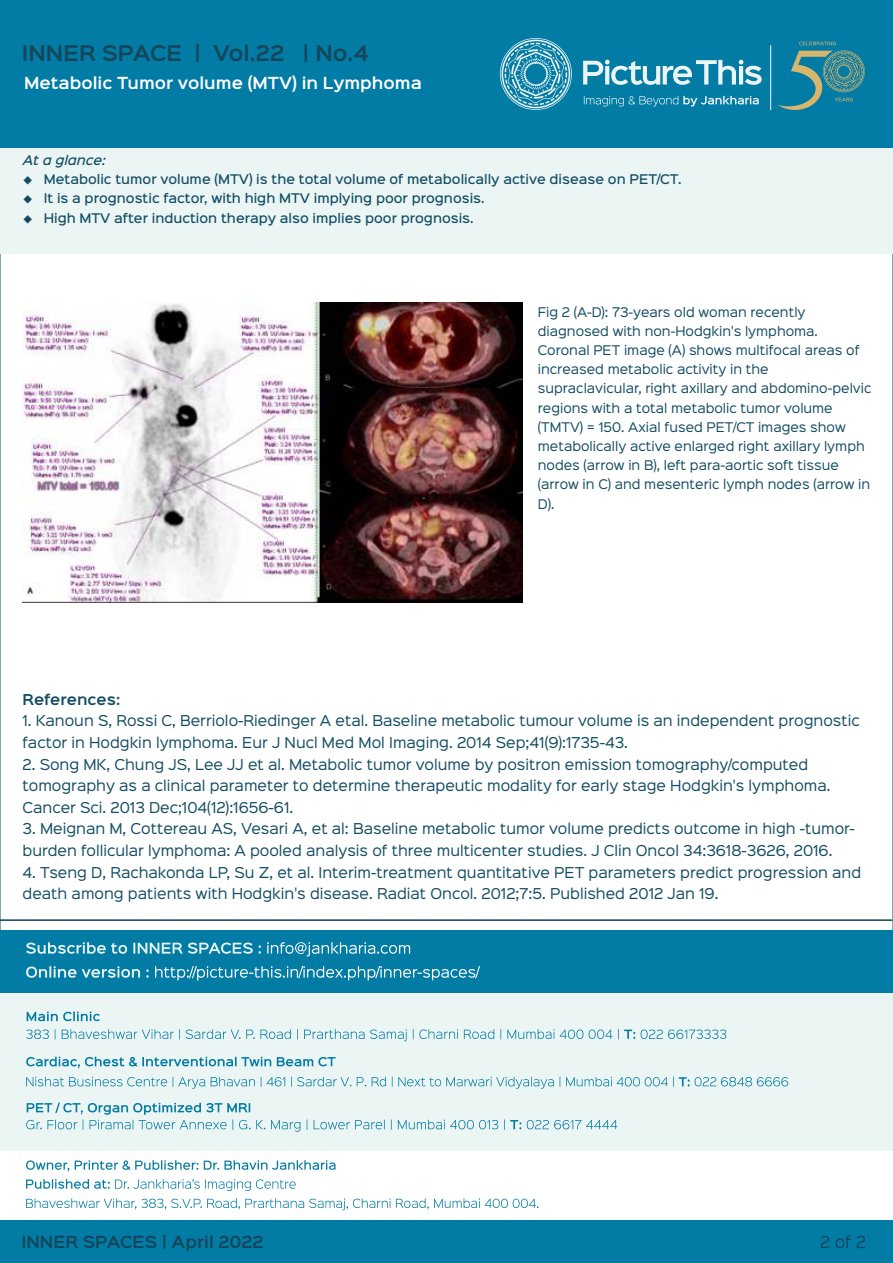
<style>
.page{position:relative;width:893px;height:1263px;background:#fff}
.page>*{position:absolute;margin:0;border:0;box-sizing:border-box;transform-origin:0 0}
.t1{font:600 19.5px "Sinkin Sans 600";color:#15465b}
.t2{font:600 15px "Sinkin Sans 600";color:#fff}
.t3{font:600 15px "Sinkin Sans 600";color:#15465b}
.t4{font:13.5px/21.6px "Sinkin Sans 400";color:#124c63}
.t5{font:600 13.5px "Sinkin Sans 600";color:#124c63}
.t6{font:12px/19.2px "Sinkin Sans 400";color:#124c63}
.t7{font:500 12px "Sinkin Sans 500";color:#124c63}
.t8{font:italic 500 12px "Sinkin Sans 500";color:#124c63}
</style>
<div class="page">
<div style="left:0;top:148px;width:893px;height:106px;background:#eaf5f4"></div>
<div style="left:0;top:0;width:893px;height:148px;background:#027ba5"></div>
<svg style="left:583px;top:60px;width:179px;height:25px"></svg>
<svg style="left:584px;top:96px;width:175px;height:11px"></svg>
<svg style="left:500px;top:38px;width:72px;height:72px"></svg>
<svg style="left:778px;top:42px;width:87px;height:68px"></svg>
<hr style="left:770px;top:45px;width:1px;height:65px;background:#f6f4f7">
<div style="left:0;top:1219px;width:893px;height:44px;background:#027ba5"></div>
<svg style="left:821px;top:1235px;width:44px;height:13px"></svg>
<div style="left:0;top:992px;width:893px;height:159px;background:#eaf5f4"></div>
<div style="left:0;top:930px;width:893px;height:62px;background:#027ba5"></div>
<svg style="left:26px;top:1160px;width:512px;height:51px"></svg>
<svg style="left:26px;top:942px;width:235px;height:12px"></svg>
<svg style="left:267px;top:942px;width:143px;height:15px"></svg>
<svg style="left:26px;top:966px;width:123px;height:12px"></svg>
<svg style="left:155px;top:966px;width:325px;height:15px"></svg>
<hr style="left:0;top:920px;width:892px;height:1px;background:#043f54">
<svg style="left:27px;top:1011px;width:73px;height:10px"></svg>
<svg style="left:26px;top:1029px;width:700px;height:12px"></svg>
<svg style="left:26px;top:1056px;width:310px;height:12px"></svg>
<svg style="left:26px;top:1102px;width:591px;height:30px"></svg>
<svg style="left:26px;top:1076px;width:762px;height:13px"></svg>
<img style="left:23px;top:302px;width:499px;height:300px">
<h1 class="t1" style="left:22px;top:45px;width:348px">INNER SPACE | Vol.22 | No.4</h1>
<p class="t2" style="left:24px;top:77px;width:399px">Metabolic Tumor volume (MTV) in Lymphoma</p>
<p class="t8" style="left:23px;top:155px;width:84px">At a glance:</p>
<p class="t7" style="left:23px;top:174px;width:660px">◆ Metabolic tumor volume (MTV) is the total volume of metabolically active disease on PET/CT.</p>
<p class="t7" style="left:23px;top:194px;width:463px">◆ It is a prognostic factor, with high MTV implying poor prognosis.</p>
<p class="t7" style="left:23px;top:213px;width:452px">◆ High MTV after induction therapy also implies poor prognosis.</p>
<p class="t6" style="left:538px;top:303px;width:335px">Fig 2 (A-D): 73-years old woman recently diagnosed with non-Hodgkin's lymphoma.<br>Coronal PET image (A) shows multifocal areas of increased metabolic activity in the supraclavicular, right axillary and abdomino-pelvic regions with a total metabolic tumor volume (TMTV) = 150. Axial fused PET/CT images show metabolically active enlarged right axillary lymph nodes (arrow in B), left para-aortic soft tissue (arrow in C) and mesenteric lymph nodes (arrow in D).</p>
<p class="t5" style="left:23px;top:694px;width:99px">References:</p>
<p class="t4" style="left:23px;top:711px;width:839px">1. Kanoun S, Rossi C, Berriolo-Riedinger A etal. Baseline metabolic tumour volume is an independent prognostic factor in Hodgkin lymphoma. Eur J Nucl Med Mol Imaging. 2014 Sep;41(9):1735-43.</p>
<p class="t4" style="left:23px;top:754px;width:810px">2. Song MK, Chung JS, Lee JJ et al. Metabolic tumor volume by positron emission tomography/computed tomography as a clinical parameter to determine therapeutic modality for early stage Hodgkin's lymphoma.<br>Cancer Sci. 2013 Dec;104(12):1656-61.</p>
<p class="t4" style="left:23px;top:819px;width:834px">3. Meignan M, Cottereau AS, Vesari A, et al: Baseline metabolic tumor volume predicts outcome in high -tumor&shy;burden follicular lymphoma: A pooled analysis of three multicenter studies. J Clin Oncol 34:3618-3626, 2016.</p>
<p class="t4" style="left:23px;top:862px;width:840px">4. Tseng D, Rachakonda LP, Su Z, et al. Interim-treatment quantitative PET parameters predict progression and death among patients with Hodgkin's disease. Radiat Oncol. 2012;7:5. Published 2012 Jan 19.</p>
<p class="t3" style="left:22px;top:1235px;width:243px">INNER SPACES | April 2022</p>
</div>
